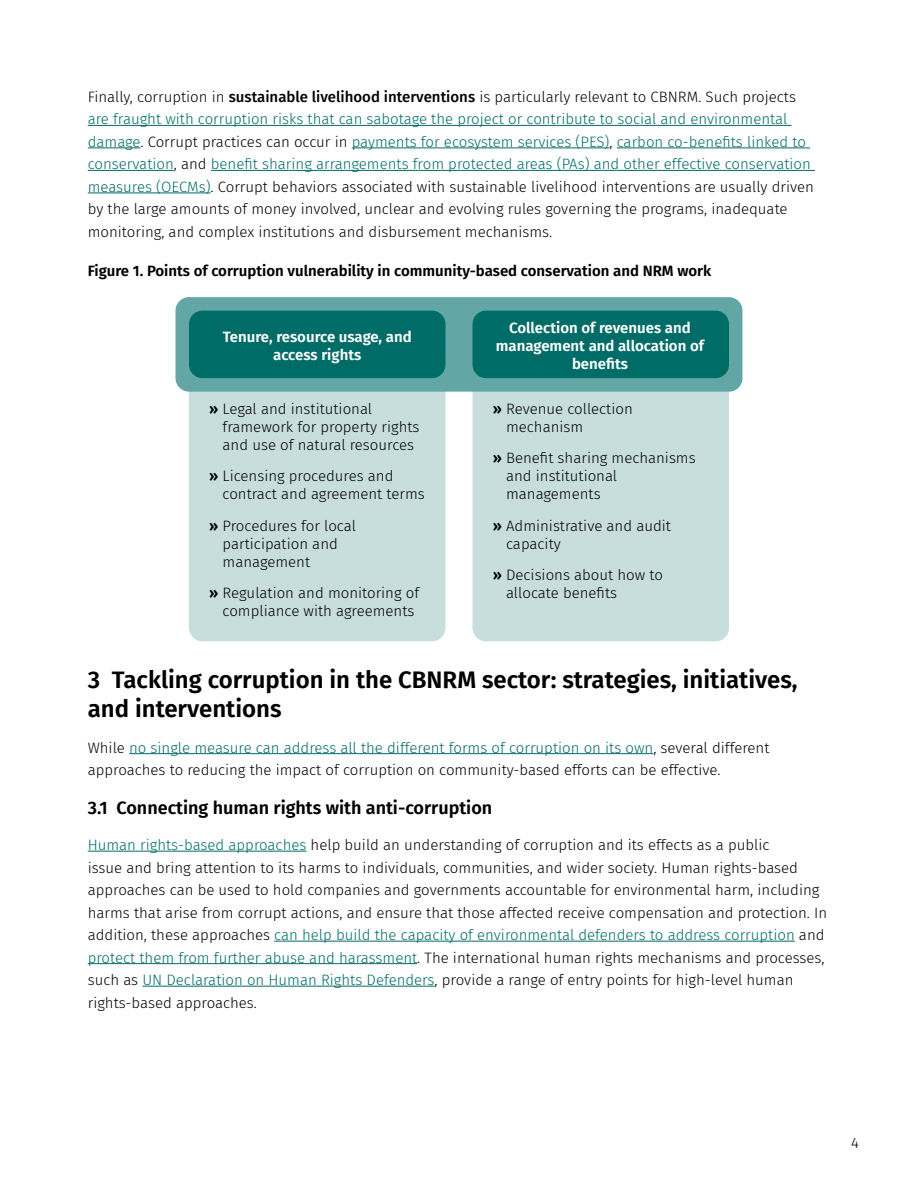
<style>
.page{position:relative;width:918px;height:1188px;background:#fff}
.page>*{position:absolute;margin:0;border:0;box-sizing:border-box;transform-origin:0 0}
.t1{font:600 24px/28.8px "Fira Sans";color:#000}
.t2{font:600 18px "Fira Sans";color:#000}
.t3{font:300 15px/22.5px "Fira Sans";color:#000}
.t4{font:600 15px/18px "Fira Sans";color:#fff;text-align:center}
.t5{font:600 15px "Fira Sans";color:#000}
.s1{font-weight:500}
.s2{color:#006c67}
.s3{font-weight:600}
</style>
<div class="page">
<div style="left:472px;top:378px;width:257px;height:263px;background:#c8dedd;border-radius:14px"></div>
<div style="left:189px;top:378px;width:257px;height:263px;background:#c8dedd;border-radius:14px"></div>
<hr style="left:88px;top:125px;width:704px;height:1px;background:#006c67">
<hr style="left:88px;top:148px;width:52px;height:1px;background:#006c67">
<hr style="left:352px;top:148px;width:257px;height:1px;background:#006c67">
<hr style="left:617px;top:148px;width:193px;height:1px;background:#006c67">
<hr style="left:88px;top:170px;width:86px;height:1px;background:#006c67">
<hr style="left:211px;top:170px;width:604px;height:1px;background:#006c67">
<hr style="left:88px;top:193px;width:123px;height:1px;background:#006c67">
<hr style="left:129px;top:753px;width:524px;height:1px;background:#006c67">
<hr style="left:88px;top:851px;width:218px;height:1px;background:#006c67">
<hr style="left:274px;top:941px;width:521px;height:1px;background:#006c67">
<hr style="left:88px;top:963px;width:329px;height:1px;background:#006c67">
<hr style="left:142px;top:986px;width:293px;height:1px;background:#006c67">
<div style="left:176px;top:297px;width:566px;height:95px;background:#62a7a6;border-radius:14px"></div>
<div style="left:189px;top:311px;width:257px;height:67px;background:#006c67;border-radius:14px"></div>
<div style="left:472px;top:311px;width:257px;height:67px;background:#006c67;border-radius:14px"></div>
<p class="t3" style="left:88px;top:85px;width:728px">Finally, corruption in <span class="s1">sustainable livelihood interventions</span> is particularly relevant to CBNRM. Such projects <span class="s2">are fraught with corruption risks that can sabotage the project or contribute to social and environmental damage</span>. Corrupt practices can occur in <span class="s2">payments for ecosystem services (PES)</span>, <span class="s2">carbon co-benefits linked to conservation</span>, and <span class="s2">benefit sharing arrangements from protected areas (PAs) and other effective conservation measures (OECMs)</span>. Corrupt behaviors associated with sustainable livelihood interventions are usually driven by the large amounts of money involved, unclear and evolving rules governing the programs, inadequate monitoring, and complex institutions and disbursement mechanisms.</p>
<p class="t5" style="left:88px;top:258px;width:625px">Figure 1. Points of corruption vulnerability in community-based conservation and NRM work</p>
<p class="t4" style="left:223px;top:327px;width:191px">Tenure, resource usage, and access rights</p>
<p class="t4" style="left:496px;top:318px;width:210px">Collection of revenues and management and allocation of benefits</p>
<p class="t3" style="left:223px;top:400px;width:198px;line-height:18px;text-indent:-13px"><span class="s3">»</span> Legal and institutional framework for property rights and use of natural resources</p>
<p class="t3" style="left:223px;top:467px;width:204px;line-height:18px;text-indent:-13px"><span class="s3">»</span> Licensing procedures and contract and agreement terms</p>
<p class="t3" style="left:223px;top:517px;width:135px;line-height:18px;text-indent:-13px"><span class="s3">»</span> Procedures for local participation and management</p>
<p class="t3" style="left:209px;top:584px;width:211px;line-height:18px;text-align:center"><span class="s3">»</span> Regulation and monitoring of compliance with agreements</p>
<p class="t3" style="left:506px;top:400px;width:128px;line-height:18px;text-indent:-13px"><span class="s3">»</span> Revenue collection mechanism</p>
<p class="t3" style="left:506px;top:449px;width:191px;line-height:18px;text-indent:-13px"><span class="s3">»</span> Benefit sharing mechanisms and institutional managements</p>
<p class="t3" style="left:506px;top:517px;width:166px;line-height:18px;text-indent:-13px"><span class="s3">»</span> Administrative and audit capacity</p>
<p class="t3" style="left:506px;top:566px;width:158px;line-height:18px;text-indent:-13px"><span class="s3">»</span> Decisions about how to allocate benefits</p>
<h1 class="t1" style="left:88px;top:664px;width:711px">3 Tackling corruption in the CBNRM sector: strategies, initiatives, and interventions</h1>
<p class="t3" style="left:88px;top:736px;width:683px">While <span class="s2">no single measure can address all the different forms of corruption on its own</span>, several different approaches to reducing the impact of corruption on community-based efforts can be effective.</p>
<p class="t2" style="left:88px;top:793px;width:406px">3.1 Connecting human rights with anti-corruption</p>
<p class="t3" style="left:88px;top:833px;width:741px"><span class="s2">Human rights-based approaches</span> help build an understanding of corruption and its effects as a public<br>issue and bring attention to its harms to individuals, communities, and wider society. Human rights-based approaches can be used to hold companies and governments accountable for environmental harm, including harms that arise from corrupt actions, and ensure that those affected receive compensation and protection. In addition, these approaches <span class="s2">can help build the capacity of environmental defenders to address corruption</span> and <span class="s2">protect them from further abuse and harassment</span>. The international human rights mechanisms and processes, such as <span class="s2">UN Declaration on Human Rights Defenders</span>, provide a range of entry points for high-level human rights-based approaches.</p>
<p class="t3" style="left:851px;top:1131px;width:9px">4</p>
</div>
